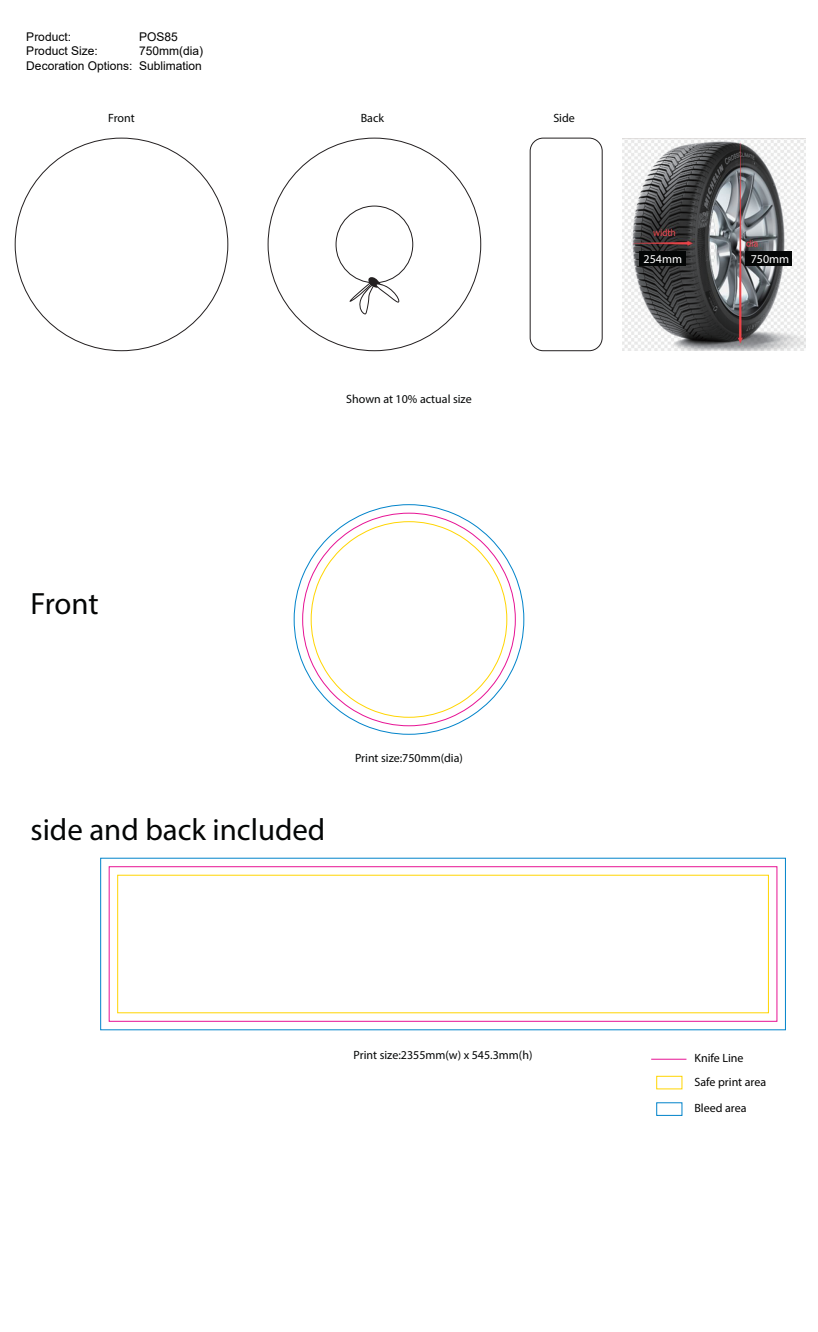
<style>
.page{position:relative;width:818px;height:1332px;background:#fff}
.page>*{position:absolute;margin:0;border:0;box-sizing:border-box;transform-origin:0 0}
.t1{font:30.9px "Myriad Pro";color:#040606}
.t2{font:12px "Myriad Pro";color:#040606}
.t3{font:12px/14.4px "Arial";color:#000001}
.t4{font:12px "Myriad Pro";color:#030303}
.t5{font:12px "Myriad Pro";color:#fff}
</style>
<div class="page">
<hr style="left:651px;top:1059px;width:35px;height:1px;background:#e71294">
<div style="left:656px;top:1102px;width:26px;height:14px;border:1px solid #0083ca"></div>
<div style="left:656px;top:1076px;width:26px;height:13px;border:1px solid #ffd500"></div>
<div style="left:109px;top:866px;width:668px;height:156px;border:1px solid #e71294"></div>
<svg style="left:349px;top:277px;width:50px;height:37px"></svg>
<div style="left:530px;top:138px;width:73px;height:213px;border:1px solid #231f20;border-radius:13px"></div>
<svg style="left:293px;top:504px;width:231px;height:231px"></svg>
<svg style="left:302px;top:512px;width:214px;height:215px"></svg>
<svg style="left:310px;top:521px;width:198px;height:197px"></svg>
<img style="left:622px;top:138px;width:183px;height:213px">
<div style="left:639px;top:251px;width:46px;height:15px;background:#040606"></div>
<div style="left:745px;top:251px;width:47px;height:15px;background:#040606"></div>
<p class="t3" style="left:26px;top:30px;width:108px">Product:<br>Product Size:<br>Decoration Options:</p>
<p class="t3" style="left:139px;top:30px;width:66px">POS85<br>750mm(dia)<br>Sublimation</p>
<p class="t2" style="left:108px;top:111px;width:28px">Front</p>
<p class="t2" style="left:361px;top:111px;width:25px">Back</p>
<p class="t2" style="left:553px;top:111px;width:23px">Side</p>
<p class="t2" style="left:346px;top:392px;width:127px">Shown at 10% actual size</p>
<p class="t5" style="left:643px;top:251px;width:40px">254mm</p>
<p class="t5" style="left:751px;top:251px;width:40px">750mm</p>
<h1 class="t1" style="left:31px;top:585px;width:70px">Front</h1>
<h1 class="t1" style="left:31px;top:811px;width:296px">side and back included</h1>
<p class="t2" style="left:355px;top:750px;width:109px">Print size:750mm(dia)</p>
<p class="t2" style="left:354px;top:1048px;width:180px">Print size:2355mm(w) x 545.3mm(h)</p>
<p class="t4" style="left:694px;top:1051px;width:51px">Knife Line</p>
<p class="t4" style="left:694px;top:1074px;width:73px">Safe print area</p>
<p class="t4" style="left:694px;top:1101px;width:54px">Bleed area</p>
</div>
